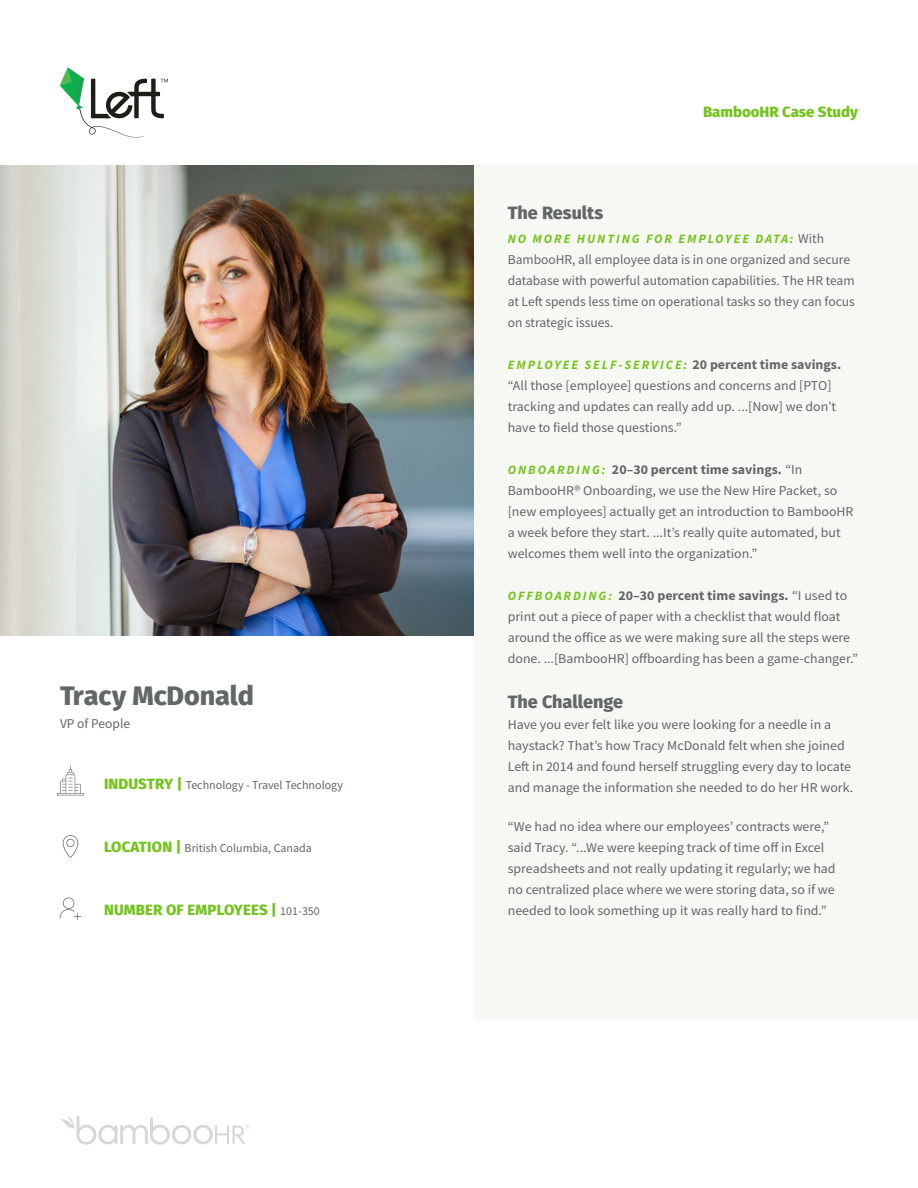
<style>
.page{position:relative;width:918px;height:1188px;background:#fff}
.page>*{position:absolute;margin:0;border:0;box-sizing:border-box;transform-origin:0 0}
.t1{font:800 27px "Fira Sans";letter-spacing:-.005em;color:#626864}
.t2{font:800 18px "Fira Sans";color:#626864}
.t3{font:800 15px "Fira Sans";color:#73c41d}
.t4{font:13.5px/21px "Source Sans Pro";color:#626864}
.t5{font:italic 700 12.75px "Source Sans Pro";letter-spacing:.15em;color:#73c41d}
.t6{font:12px "Source Sans Pro";color:#626864}
.s1{font-family:"Fira Sans";font-weight:800;font-size:15px;color:#73c41d}
.s2{font-family:"Source Sans Pro";font-weight:400;font-size:12px;color:#626864}
.s3{font-weight:400;font-style:normal;font-size:13.5px;color:#626864}
.s4{font-style:normal;font-size:13.5px;color:#626864}
.s5{font-weight:700;font-style:italic;font-size:12.75px;color:#73c41d}
.s6{font-weight:700}
</style>
<div class="page">
<svg style="left:60px;top:1116px;width:190px;height:29px"></svg>
<div style="left:474px;top:165px;width:444px;height:855px;background:#f7f7f3"></div>
<img style="left:0;top:165px;width:474px;height:471px">
<svg style="left:57px;top:766px;width:27px;height:29px"></svg>
<svg style="left:63px;top:835px;width:15px;height:23px"></svg>
<svg style="left:60px;top:898px;width:21px;height:22px"></svg>
<svg style="left:60px;top:67px;width:108px;height:70px"></svg>
<h1 class="t1" style="left:60px;top:672px;width:195px">Tracy McDonald</h1>
<p class="t4" style="left:60px;top:712px;width:72px">VP of People</p>
<p class="t6" style="left:104px;top:777px;width:241px"><span class="s1">INDUSTRY |</span> Technology - Travel Technology</p>
<p class="t6" style="left:104px;top:840px;width:209px"><span class="s1">LOCATION |</span> British Columbia, Canada</p>
<p class="t3" style="left:104px;top:897px;width:217px">NUMBER OF EMPLOYEES | <span class="s2">101-350</span></p>
<p class="t3" style="left:703px;top:99px;width:156px">BambooHR Case Study</p>
<h2 class="t2" style="left:508px;top:197px;width:97px">The Results</h2>
<p class="t5" style="left:508px;top:230px;width:318px">NO MORE HUNTING FOR EMPLOYEE DATA: <span class="s3">With</span></p>
<p class="t4" style="left:508px;top:249px;width:349px">BambooHR, all employee data is in one organized and secure database with powerful automation capabilities. The HR team at Left spends less time on operational tasks so they can focus on strategic issues.</p>
<p class="t5" style="left:508px;top:356px;width:335px">EMPLOYEE SELF-SERVICE: <span class="s4">20 percent time savings.</span></p>
<p class="t4" style="left:508px;top:375px;width:330px">“All those [employee] questions and concerns and [PTO] tracking and updates can really add up. ...[Now] we don’t have to field those questions.”</p>
<p class="t4" style="left:508px;top:459px;width:347px"><span class="s5">ONBOARDING:</span> <span class="s6">20–30 percent time savings.</span> “In BambooHR® Onboarding, we use the New Hire Packet, so [new employees] actually get an introduction to BambooHR a week before they start. ...It’s really quite automated, but welcomes them well into the organization.”</p>
<p class="t4" style="left:508px;top:585px;width:352px"><span class="s5">OFFBOARDING:</span> <span class="s6">20–30 percent time savings.</span> “I used to print out a piece of paper with a checklist that would float around the office as we were making sure all the steps were done. ...[BambooHR] offboarding has been a game-changer.”</p>
<h2 class="t2" style="left:508px;top:686px;width:117px">The Challenge</h2>
<p class="t4" style="left:508px;top:714px;width:347px">Have you ever felt like you were looking for a needle in a haystack? That’s how Tracy McDonald felt when she joined Left in 2014 and found herself struggling every day to locate and manage the information she needed to do her HR work.</p>
<p class="t4" style="left:508px;top:816px;width:329px">“We had no idea where our employees’ contracts were,” said Tracy. “...We were keeping track of time off in Excel spreadsheets and not really updating it regularly; we had no centralized place where we were storing data, so if we needed to look something up it was really hard to find.”</p>
</div>
